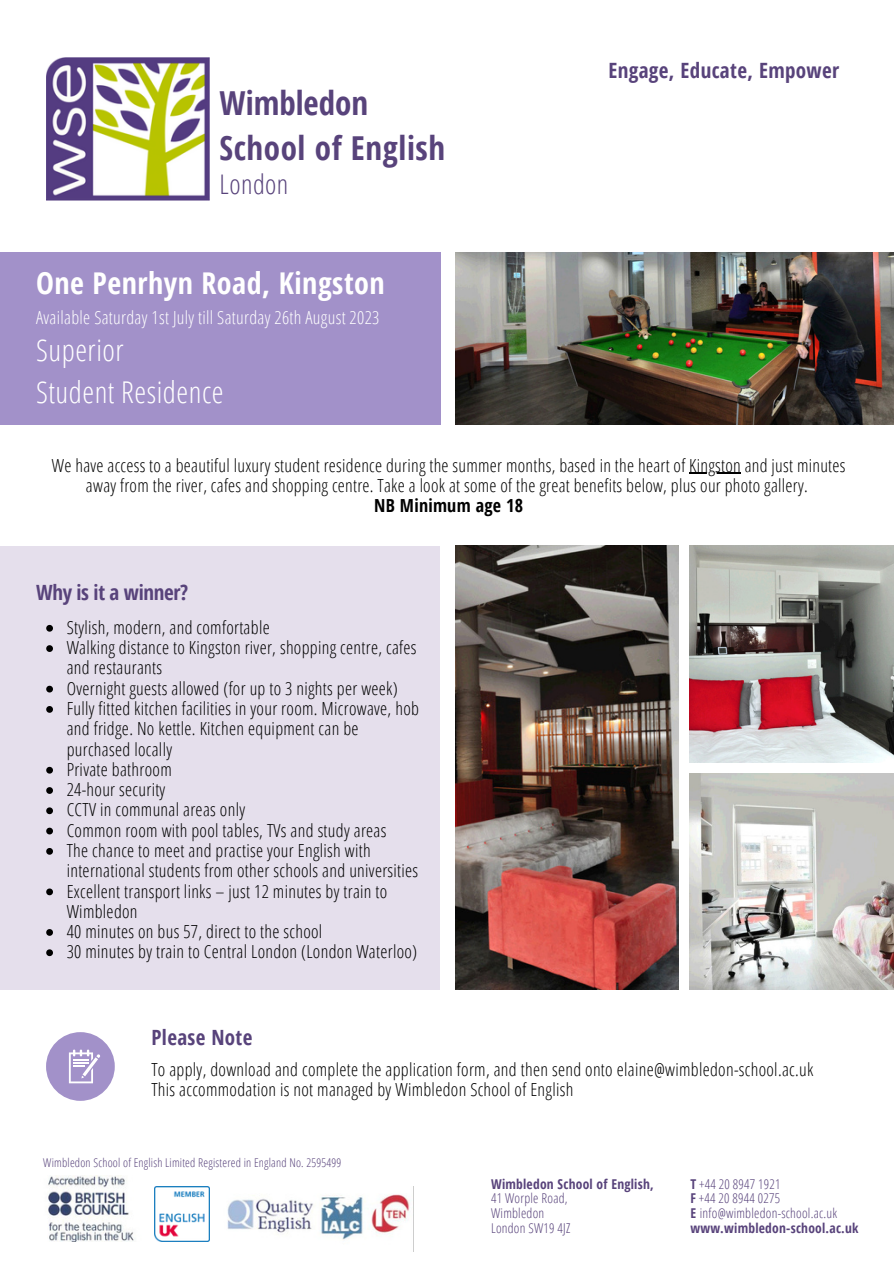
<style>
.page{position:relative;width:894px;height:1264px;background:#fff}
.page>*{position:absolute;margin:0;border:0;box-sizing:border-box;transform-origin:0 0}
.t1{font:700 33px/45px "Open Sans Condensed";letter-spacing:.02em;color:#58437b}
.t2{font:300 30px/41.7px "Open Sans Condensed";letter-spacing:.015em;color:#fff}
.t3{font:700 30px "Open Sans Condensed";letter-spacing:.015em;color:#fff}
.t4{font:300 27px "Open Sans Condensed";letter-spacing:.015em;color:#58437b}
.t5{font:700 21px "Open Sans Condensed";letter-spacing:.015em;color:#58437b}
.t6{font:700 21px "Open Sans Condensed";letter-spacing:-.015em;color:#58437b}
.t7{font:300 18px/20.2px "Open Sans Condensed";letter-spacing:.015em;color:#000}
.t8{font:300 18px "Open Sans Condensed";letter-spacing:.02em;color:#fff}
.t9{font:700 18px "Open Sans Condensed";letter-spacing:.015em;color:#000}
.t10{font:300 13.5px/14.7px "Open Sans Condensed";letter-spacing:.02em;color:#58437b}
.t11{font:700 13.5px "Open Sans Condensed";letter-spacing:.015em;color:#58437b}
.t12{font:300 12px "Open Sans Condensed";letter-spacing:.02em;color:#58437b}
.s1{font-weight:700}
</style>
<div class="page">
<img style="left:455px;top:546px;width:223px;height:443px">
<img style="left:689px;top:546px;width:204px;height:216px">
<img style="left:689px;top:773px;width:204px;height:216px">
<img style="left:455px;top:252px;width:438px;height:172px">
<img style="left:227px;top:1194px;width:183px;height:46px">
<img style="left:48px;top:1175px;width:86px;height:66px">
<img style="left:154px;top:1186px;width:55px;height:55px">
<img style="left:46px;top:58px;width:163px;height:143px">
<div style="left:0;top:252px;width:440px;height:172px;background:#a291c9"></div>
<div style="left:0;top:546px;width:440px;height:443px;background:#e5dfec"></div>
<div style="left:46px;top:1032px;width:69px;height:68px;background:#a291c9;border-radius:50%"></div>
<svg style="left:69px;top:1049px;width:31px;height:34px"></svg>
<svg style="left:46px;top:625px;width:7px;height:6px"></svg>
<svg style="left:46px;top:645px;width:7px;height:7px"></svg>
<svg style="left:46px;top:685px;width:7px;height:7px"></svg>
<svg style="left:46px;top:706px;width:7px;height:6px"></svg>
<svg style="left:46px;top:766px;width:7px;height:7px"></svg>
<svg style="left:46px;top:787px;width:7px;height:7px"></svg>
<svg style="left:46px;top:807px;width:7px;height:7px"></svg>
<svg style="left:46px;top:827px;width:7px;height:7px"></svg>
<svg style="left:46px;top:848px;width:7px;height:6px"></svg>
<svg style="left:46px;top:888px;width:7px;height:7px"></svg>
<svg style="left:46px;top:929px;width:7px;height:6px"></svg>
<svg style="left:46px;top:949px;width:7px;height:7px"></svg>
<hr style="left:689px;top:472px;width:51px;height:2px;background:#000">
<h1 class="t1" style="left:219px;top:79px;width:227px">Wimbledon<br>School of English</h1>
<h3 class="t4" style="left:219px;top:165px;width:70px">London</h3>
<h2 class="t3" style="left:36px;top:262px;width:350px">One Penrhyn Road, Kingston</h2>
<p class="t8" style="left:36px;top:304px;width:345px">Available Saturday 1st July till Saturday 26th August 2023</p>
<h2 class="t2" style="left:36px;top:328px;width:189px">Superior<br>Student Residence</h2>
<p class="t5" style="left:608px;top:56px;width:232px">Engage, Educate, Empower</p>
<p class="t7" style="left:52px;top:454px;width:795px;text-align:center">We have access to a beautiful luxury student residence during the summer months, based in the heart of Kingston and just minutes away from the river, cafes and shopping centre. Take a look at some of the great benefits below, plus our photo gallery.</p>
<p class="t9" style="left:374px;top:493px;width:150px">NB Minimum age 18</p>
<p class="t6" style="left:36px;top:577px;width:153px">Why is it a winner?</p>
<p class="t7" style="left:67px;top:617px;width:353px">Stylish, modern, and comfortable<br>Walking distance to Kingston river, shopping centre, cafes and restaurants<br>Overnight guests allowed (for up to 3 nights per week)<br>Fully fitted kitchen facilities in your room. Microwave, hob and fridge. No kettle. Kitchen equipment can be purchased locally<br>Private bathroom<br>24-hour security<br>CCTV in communal areas only<br>Common room with pool tables, TVs and study areas<br>The chance to meet and practise your English with international students from other schools and universities Excellent transport links – just 12 minutes by train to Wimbledon<br>40 minutes on bus 57, direct to the school<br>30 minutes by train to Central London (London Waterloo)</p>
<p class="t5" style="left:151px;top:1022px;width:102px">Please Note</p>
<p class="t7" style="left:151px;top:1058px;width:663px">To apply, download and complete the application form, and then send onto elaine@wimbledon-school.ac.uk<br>This accommodation is not managed by Wimbledon School of English</p>
<p class="t12" style="left:43px;top:1154px;width:299px">Wimbledon School of English Limited Registered in England No. 2595499</p>
<p class="t11" style="left:491px;top:1174px;width:164px">Wimbledon School of English,</p>
<p class="t10" style="left:491px;top:1190px;width:81px">41 Worple Road,<br>Wimbledon<br>London SW19 4JZ</p>
<p class="t10" style="left:690px;top:1175px;width:170px"><span class="s1">T</span> +44 20 8947 1921<br><span class="s1">F</span> +44 20 8944 0275<br><span class="s1">E</span> info@wimbledon-school.ac.uk <span class="s1">www.wimbledon-school.ac.uk</span></p>
</div>
